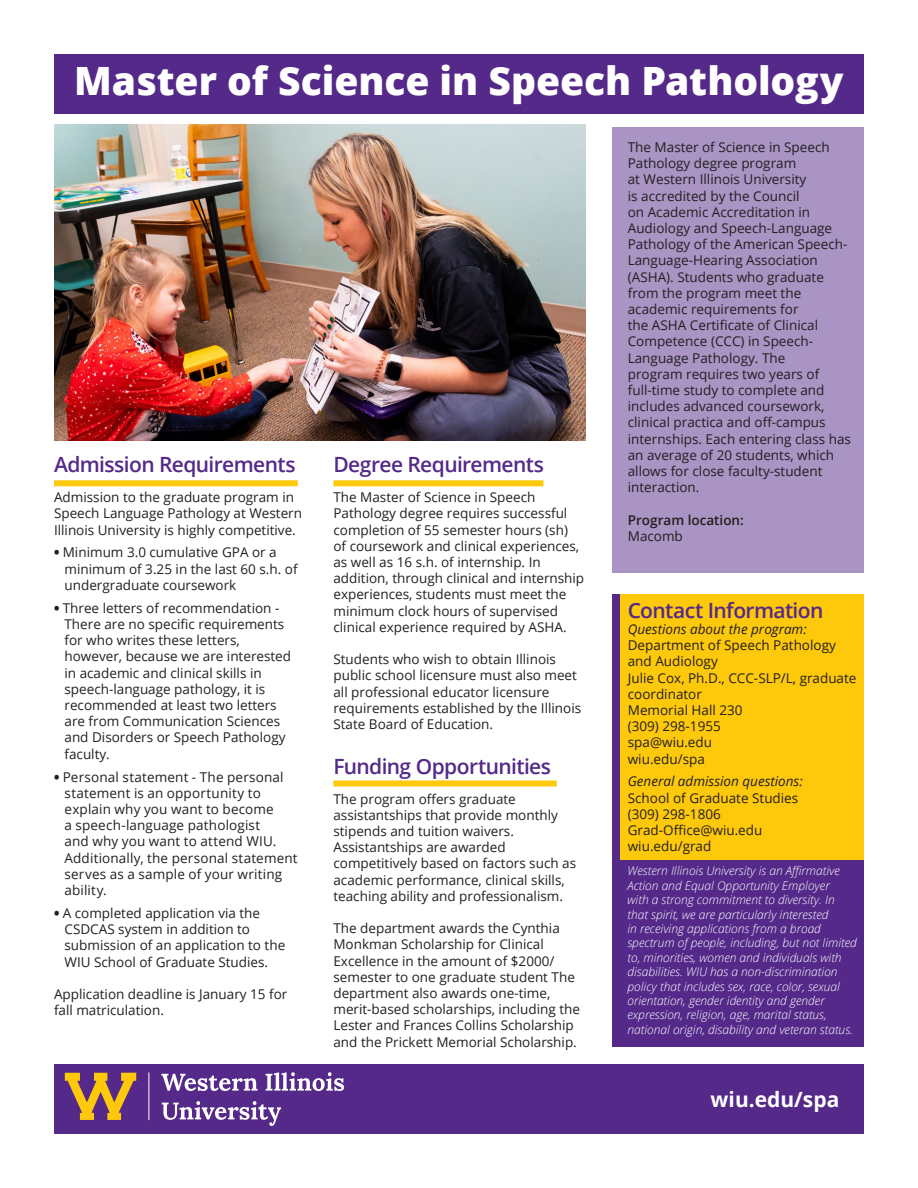
<style>
.page{position:relative;width:918px;height:1188px;background:#fff}
.page>*{position:absolute;margin:0;border:0;box-sizing:border-box;transform-origin:0 0}
.Head-major{font:800 39px "Open Sans";letter-spacing:-.005em;color:#fff}
.Sub-head{font:600 21px "Open Sans";letter-spacing:-.03em;color:#542989}
.t1{font:700 21px "Open Sans";color:#fff}
.t2{font:13.5px/16.2px "Open Sans";color:#231f20}
.t3{font:italic 13.5px "Open Sans";color:#231f20}
.t4{font:600 13.5px "Open Sans";color:#231f20}
.t5{font:italic 300 12px/14.4px "Open Sans";color:#fff}
.s1{font-weight:800}
</style>
<div class="page">
<div style="left:54px;top:54px;width:810px;height:60px;background:#542989"></div>
<div style="left:613px;top:128px;width:251px;height:445px;background:#a994c4"></div>
<div style="left:54px;top:480px;width:244px;height:6px;background:#fec80b"></div>
<div style="left:55px;top:1064px;width:809px;height:70px;background:#542989"></div>
<svg style="left:161px;top:1074px;width:97px;height:17px"></svg>
<svg style="left:266px;top:1072px;width:78px;height:19px"></svg>
<svg style="left:162px;top:1101px;width:119px;height:25px"></svg>
<svg style="left:65px;top:1073px;width:71px;height:47px"></svg>
<hr style="left:148px;top:1072px;width:1px;height:48px;background:#fff">
<div style="left:613px;top:594px;width:251px;height:452px;background:#542989"></div>
<div style="left:620px;top:594px;width:244px;height:266px;background:#fec80b"></div>
<img style="left:55px;top:124px;width:530px;height:317px">
<div style="left:333px;top:780px;width:224px;height:6px;background:#fec80b"></div>
<div style="left:333px;top:480px;width:210px;height:6px;background:#fec80b"></div>
<p class="Head-major" style="left:74px;top:51px;width:771px">Master of Science in Speech Pathology</p>
<p class="t2" style="left:628px;top:139px;width:225px">The Master of Science in Speech<br>Pathology degree program<br>at Western Illinois University<br>is accredited by the Council<br>on Academic Accreditation in<br>Audiology and Speech-Language<br>Pathology of the American Speech-<br>Language-Hearing Association (ASHA). Students who graduate from the program meet the academic requirements for<br>the ASHA Certificate of Clinical<br>Competence (CCC) in Speech-<br>Language Pathology. The<br>program requires two years of full-time study to complete and includes advanced coursework, clinical practica and off-campus internships. Each entering class has an average of 20 students, which allows for close faculty-student interaction.</p>
<p class="t4" style="left:628px;top:511px;width:118px">Program location:</p>
<p class="t2" style="left:628px;top:528px;width:57px">Macomb</p>
<p class="Sub-head" style="left:54px;top:450px;width:243px">Admission Requirements</p>
<p class="t2" style="left:54px;top:489px;width:250px">Admission to the graduate program in<br>Speech Language Pathology at Western<br>Illinois University is highly competitive.</p>
<p class="t2" style="left:64px;top:544px;width:235px;text-indent:-10px"><span class="s1">•</span> Minimum 3.0 cumulative GPA or a minimum of 3.25 in the last 60 s.h. of undergraduate coursework</p>
<p class="t2" style="left:64px;top:599px;width:228px;text-indent:-10px"><span class="s1">•</span> Three letters of recommendation -<br>There are no specific requirements for who writes these letters, however, because we are interested in academic and clinical skills in speech-language pathology, it is recommended at least two letters are from Communication Sciences and Disorders or Speech Pathology faculty.</p>
<p class="t2" style="left:64px;top:768px;width:235px;text-indent:-10px"><span class="s1">•</span> Personal statement - The personal statement is an opportunity to explain why you want to become<br>a speech-language pathologist<br>and why you want to attend WIU.<br>Additionally, the personal statement serves as a sample of your writing ability.</p>
<p class="t2" style="left:64px;top:905px;width:222px;text-indent:-10px"><span class="s1">•</span> A completed application via the<br>CSDCAS system in addition to submission of an application to the<br>WIU School of Graduate Studies.</p>
<p class="t2" style="left:54px;top:986px;width:235px">Application deadline is January 15 for fall matriculation.</p>
<p class="Sub-head" style="left:333px;top:450px;width:212px">Degree Requirements</p>
<p class="t2" style="left:333px;top:489px;width:252px">The Master of Science in Speech Pathology degree requires successful completion of 55 semester hours (sh)<br>of coursework and clinical experiences, as well as 16 s.h. of internship. In addition, through clinical and internship experiences, students must meet the minimum clock hours of supervised clinical experience required by ASHA.</p>
<p class="t2" style="left:333px;top:651px;width:249px">Students who wish to obtain Illinois public school licensure must also meet all professional educator licensure requirements established by the Illinois State Board of Education.</p>
<p class="Sub-head" style="left:333px;top:752px;width:219px">Funding Opportunities</p>
<p class="t2" style="left:333px;top:790px;width:244px">The program offers graduate assistantships that provide monthly stipends and tuition waivers.<br>Assistantships are awarded competitively based on factors such as academic performance, clinical skills, teaching ability and professionalism.</p>
<p class="t2" style="left:333px;top:920px;width:248px">The department awards the Cynthia Monkman Scholarship for Clinical Excellence in the amount of $2000/ semester to one graduate student The department also awards one-time, merit-based scholarships, including the Lester and Frances Collins Scholarship and the Prickett Memorial Scholarship.</p>
<p class="Sub-head" style="left:628px;top:596px;width:197px">Contact Information</p>
<p class="t3" style="left:628px;top:620px;width:181px">Questions about the program:</p>
<p class="t2" style="left:628px;top:637px;width:210px">Department of Speech Pathology and Audiology</p>
<p class="t2" style="left:628px;top:669px;width:230px">Julie Cox, Ph.D., CCC-SLP/L, graduate coordinator</p>
<p class="t2" style="left:628px;top:702px;width:116px">Memorial Hall 230</p>
<p class="t2" style="left:628px;top:718px;width:95px">(309) 298-1955</p>
<p class="t2" style="left:628px;top:734px;width:86px">spa@wiu.edu</p>
<p class="t2" style="left:628px;top:750px;width:79px">wiu.edu/spa</p>
<p class="t3" style="left:628px;top:772px;width:177px">General admission questions:</p>
<p class="t2" style="left:628px;top:789px;width:172px">School of Graduate Studies</p>
<p class="t2" style="left:628px;top:806px;width:95px">(309) 298-1806</p>
<p class="t2" style="left:628px;top:822px;width:136px">Grad-Office@wiu.edu</p>
<p class="t2" style="left:628px;top:838px;width:85px">wiu.edu/grad</p>
<p class="t5" style="left:627px;top:863px;width:231px">Western Illinois University is an Affirmative Action and Equal Opportunity Employer<br>with a strong commitment to diversity. In that spirit, we are particularly interested<br>in receiving applications from a broad spectrum of people, including, but not limited to, minorities, women and individuals with disabilities. WIU has a non-discrimination policy that includes sex, race, color, sexual orientation, gender identity and gender expression, religion, age, marital status, national origin, disability and veteran status.</p>
<p class="t1" style="left:711px;top:1084px;width:130px">wiu.edu/spa</p>
</div>
